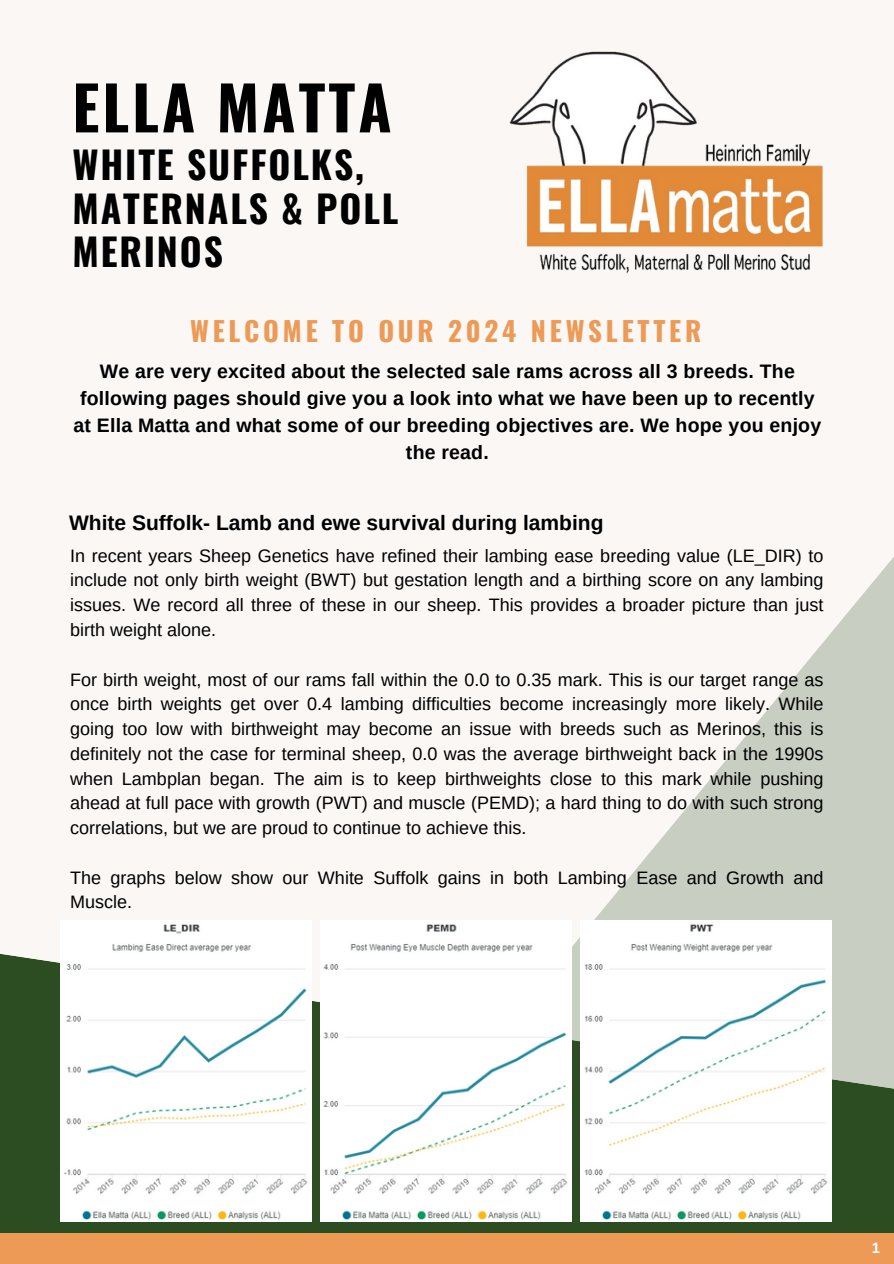
<style>
.page{position:relative;width:894px;height:1264px;background:#fff}
.page>*{position:absolute;margin:0;border:0;box-sizing:border-box;transform-origin:0 0}
.t1{font:700 60.3px "Oswald";letter-spacing:.05em;color:#000}
.t2{font:700 37.5px/43.8px "Oswald";letter-spacing:.05em;color:#000}
.t3{font:700 27px "Oswald";letter-spacing:.14em;color:#ed9a56}
.t4{font:700 21px "Arimo";color:#000}
.t5{font:700 19.5px/27px "Arimo";letter-spacing:.01em;color:#000;text-align:center}
.t6{font:18px/24.8px "Arimo";color:#000;text-align:justify}
.t7{font:700 15px "Arimo";color:#fff}
</style>
<div class="page">
<div style="left:0;top:0;width:893px;height:1263px;background:#faf7f5"></div>
<svg style="left:594px;top:558px;width:299px;height:379px;fill:#c8cec2"></svg>
<svg style="left:0;top:937px;width:893px;height:295px;background:#5b7453"></svg>
<div style="left:0;top:1232px;width:893px;height:31px;background:#ed9a56"></div>
<img style="left:60px;top:924px;width:251px;height:297px">
<img style="left:321px;top:924px;width:250px;height:297px">
<img style="left:580px;top:920px;width:251px;height:301px">
<img style="left:509px;top:51px;width:314px;height:223px">
<p class="t1" style="left:72px;top:60px;width:321px">ELLA MATTA</p>
<p class="t2" style="left:72px;top:141px;width:327px">WHITE SUFFOLKS,<br>MATERNALS &amp; POLL<br>MERINOS</p>
<p class="t3" style="left:190px;top:310px;width:512px">WELCOME TO OUR 2024 NEWSLETTER</p>
<p class="t5" style="left:73px;top:357px;width:749px">We are very excited about the selected sale rams across all 3 breeds. The following pages should give you a look into what we have been up to recently at Ella Matta and what some of our breeding objectives are. We hope you enjoy the read.</p>
<h3 class="t4" style="left:69px;top:510px;width:536px">White Suffolk- Lamb and ewe survival during lambing</h3>
<h1 class="t6" style="left:70px;top:543px;width:754px">In recent years Sheep Genetics have refined their lambing ease breeding value (LE_DIR) to include not only birth weight (BWT) but gestation length and a birthing score on any lambing issues. We record all three of these in our sheep. This provides a broader picture than just birth weight alone.</h1>
<p class="t6" style="left:70px;top:667px;width:754px">For birth weight, most of our rams fall within the 0.0 to 0.35 mark. This is our target range as once birth weights get over 0.4 lambing difficulties become increasingly more likely. While going too low with birthweight may become an issue with breeds such as Merinos, this is definitely not the case for terminal sheep, 0.0 was the average birthweight back in the 1990s when Lambplan began. The aim is to keep birthweights close to this mark while pushing ahead at full pace with growth (PWT) and muscle (PEMD); a hard thing to do with such strong correlations, but we are proud to continue to achieve this.</p>
<h2 class="t6" style="left:70px;top:865px;width:754px">The graphs below show our White Suffolk gains in both Lambing Ease and Growth and<br>Muscle.</h2>
<p class="t7" style="left:871px;top:1239px;width:10px">1</p>
</div>
